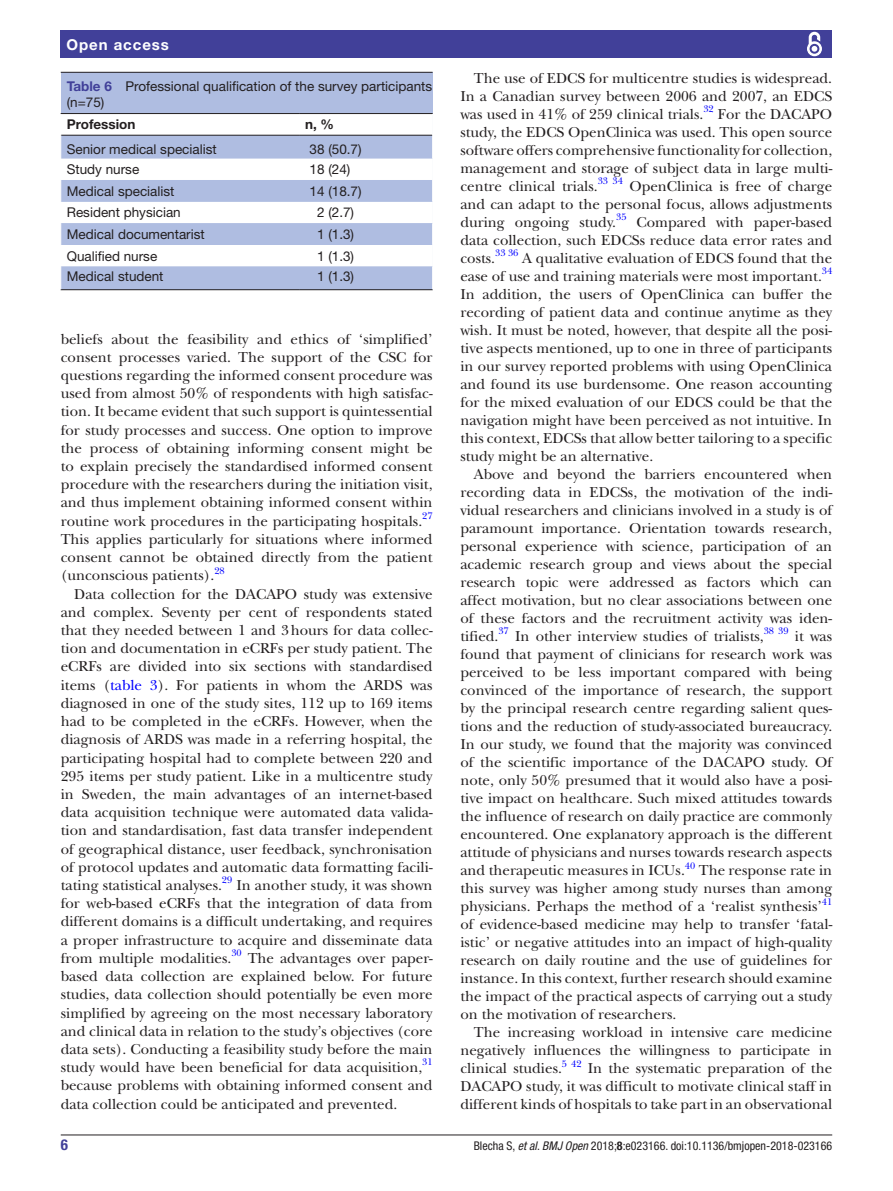
<style>
.page{position:relative;width:893px;height:1191px;background:#fff}
.page>*{position:absolute;margin:0;border:0;box-sizing:border-box;transform-origin:0 0}
.t1{font:15px/18px "New Baskerville";color:#231f20;text-align:justify}
.t2{font:700 15px "Helvetica Neue LT Std";letter-spacing:.065em;color:#fff}
.t3{font:700 condensed 15px "Helvetica Neue LT Std";color:#414099}
.t4{font:13.5px/16.5px "Helvetica Neue LT Std";color:#231f20}
.t5{font:700 13.5px "Helvetica Neue LT Std";color:#231f20}
.t6{font:condensed 12px "Helvetica Neue LT Std";color:#231f20}
.t7{font:9.9px "New Baskerville";color:#00f}
.s1{font-weight:700;color:#414099}
.s2{color:#00f}
.s3{font-style:italic}
.s4{font-weight:700}
</style>
<div class="page">
<hr style="left:61px;top:1134px;width:771px;height:1px;background:#231f20">
<div style="left:61px;top:31px;width:771px;height:27px;background:#414099"></div>
<svg style="left:807px;top:31px;width:15px;height:26px"></svg>
<div style="left:61px;top:73px;width:372px;height:217px;background:#afbde1"></div>
<hr style="left:61px;top:72px;width:372px;height:1px;background:#231f20">
<svg style="left:61px;top:114px;width:371px;height:21px;background:#fbfbfb"></svg>
<svg style="left:61px;top:136px;width:371px;height:153px"></svg>
<hr style="left:61px;top:113px;width:238px;height:1px;background:#231f20">
<hr style="left:61px;top:135px;width:238px;height:1px;background:#231f20">
<hr style="left:299px;top:113px;width:134px;height:1px;background:#231f20">
<hr style="left:299px;top:135px;width:133px;height:1px;background:#231f20">
<hr style="left:61px;top:289px;width:238px;height:1px;background:#231f20">
<hr style="left:299px;top:289px;width:134px;height:1px;background:#231f20">
<svg style="left:432px;top:114px;width:1px;height:175px"></svg>
<p class="t2" style="left:66px;top:35px;width:104px">Open access</p>
<p class="t4" style="left:67px;top:77px;width:367px"><span class="s1">Table 6</span> Professional qualification of the survey participants (n=75)</p>
<p class="t5" style="left:67px;top:116px;width:70px">Profession</p>
<p class="t5" style="left:305px;top:116px;width:31px">n, %</p>
<p class="t4" style="left:67px;top:141px;width:152px">Senior medical specialist</p>
<p class="t4" style="left:310px;top:141px;width:54px">38 (50.7)</p>
<p class="t4" style="left:67px;top:161px;width:74px">Study nurse</p>
<p class="t4" style="left:310px;top:161px;width:42px">18 (24)</p>
<p class="t4" style="left:67px;top:182px;width:109px">Medical specialist</p>
<p class="t4" style="left:310px;top:182px;width:54px">14 (18.7)</p>
<p class="t4" style="left:67px;top:204px;width:116px">Resident physician</p>
<p class="t4" style="left:317px;top:204px;width:39px">2 (2.7)</p>
<p class="t4" style="left:67px;top:226px;width:140px">Medical documentarist</p>
<p class="t4" style="left:317px;top:226px;width:39px">1 (1.3)</p>
<p class="t4" style="left:67px;top:247px;width:92px">Qualified nurse</p>
<p class="t4" style="left:317px;top:247px;width:39px">1 (1.3)</p>
<p class="t4" style="left:67px;top:267px;width:98px">Medical student</p>
<p class="t4" style="left:317px;top:267px;width:39px">1 (1.3)</p>
<p class="t1" style="left:61px;top:330px;width:373px">beliefs about the feasibility and ethics of ‘simplified’ consent processes varied. The support of the CSC for questions regarding the informed consent procedure was used from almost 50% of respondents with high satisfac&shy;tion. It became evident that such support is quintessential for study processes and success. One option to improve the process of obtaining informing consent might be to explain precisely the standardised informed consent procedure with the researchers during the initiation visit, and thus implement obtaining informed consent within routine work procedures in the participating hospitals.<sup>27<br></sup>This applies particularly for situations where informed consent cannot be obtained directly from the patient (unconscious patients).</p>
<p class="t7" style="left:214px;top:564px;width:12px">28</p>
<p class="t1" style="left:61px;top:585px;width:373px;text-indent:14px">Data collection for the DACAPO study was extensive and complex. Seventy per cent of respondents stated that they needed between 1 and 3hours for data collec&shy;tion and documentation in eCRFs per study patient. The eCRFs are divided into six sections with standardised items (<span class="s2">table 3</span>). For patients in whom the ARDS was diagnosed in one of the study sites, 112 up to 169 items had to be completed in the eCRFs. However, when the diagnosis of ARDS was made in a referring hospital, the participating hospital had to complete between 220 and 295 items per study patient. Like in a multicentre study in Sweden, the main advantages of an internet-based data acquisition technique were automated data valida&shy;tion and standardisation, fast data transfer independent of geographical distance, user feedback, synchronisation of protocol updates and automatic data formatting facili&shy;tating statistical analyses.<sup>29</sup> In another study, it was shown for web-based eCRFs that the integration of data from different domains is a difficult undertaking, and requires a proper infrastructure to acquire and disseminate data from multiple modalities.</p>
<p class="t7" style="left:231px;top:947px;width:12px">30</p>
<p class="t1" style="left:61px;top:949px;width:373px;text-indent:187px">The advantages over paper&shy;based data collection are explained below. For future studies, data collection should potentially be even more simplified by agreeing on the most necessary laboratory and clinical data in relation to the study’s objectives (core data sets). Conducting a feasibility study before the main study would have been beneficial for data acquisition,</p>
<p class="t7" style="left:422px;top:1056px;width:12px">31</p>
<p class="t1" style="left:61px;top:1076px;width:373px">because problems with obtaining informed consent and data collection could be anticipated and prevented.</p>
<p class="t1" style="left:460px;top:69px;width:373px;text-indent:14px">The use of EDCS for multicentre studies is widespread.<br>In a Canadian survey between 2006 and 2007, an EDCS was used in 41% of 259 clinical trials.</p>
<p class="t7" style="left:703px;top:103px;width:12px">32</p>
<p class="t1" style="left:460px;top:105px;width:373px;text-indent:258px">For the DACAPO study, the EDCS OpenClinica was used. This open source software offers comprehensive functionality for collection, management and storage of subject data in large multi&shy;centre clinical trials.</p>
<p class="t7" style="left:598px;top:175px;width:27px">33 34</p>
<p class="t1" style="left:460px;top:177px;width:373px;text-indent:169px">OpenClinica is free of charge and can adapt to the personal focus, allows adjustments during ongoing study.</p>
<p class="t7" style="left:616px;top:211px;width:12px">35</p>
<p class="t1" style="left:460px;top:213px;width:373px;text-indent:176px">Compared with paper-based data collection, such EDCSs reduce data error rates and costs.</p>
<p class="t7" style="left:495px;top:247px;width:25px">33 36</p>
<p class="t1" style="left:460px;top:249px;width:373px;text-indent:62px">A qualitative evaluation of EDCS found that the ease of use and training materials were most important.</p>
<p class="t7" style="left:822px;top:265px;width:12px">34</p>
<p class="t1" style="left:460px;top:285px;width:373px">In addition, the users of OpenClinica can buffer the recording of patient data and continue anytime as they wish. It must be noted, however, that despite all the posi&shy;tive aspects mentioned, up to one in three of participants in our survey reported problems with using OpenClinica and found its use burdensome. One reason accounting for the mixed evaluation of our EDCS could be that the navigation might have been perceived as not intuitive. In this context, EDCSs that allow better tailoring to a specific study might be an alternative.</p>
<p class="t1" style="left:460px;top:465px;width:373px;text-indent:14px">Above and beyond the barriers encountered when recording data in EDCSs, the motivation of the indi&shy;vidual researchers and clinicians involved in a study is of paramount importance. Orientation towards research, personal experience with science, participation of an academic research group and views about the special research topic were addressed as factors which can affect motivation, but no clear associations between one of these factors and the recruitment activity was iden&shy;tified.</p>
<p class="t7" style="left:498px;top:625px;width:12px">37</p>
<p class="t1" style="left:515px;top:627px;width:250px">In other interview studies of trialists,</p>
<p class="t7" style="left:764px;top:625px;width:26px">38 39</p>
<p class="t1" style="left:460px;top:627px;width:373px;text-indent:334px">it was found that payment of clinicians for research work was perceived to be less important compared with being convinced of the importance of research, the support by the principal research centre regarding salient ques&shy;tions and the reduction of study-associated bureaucracy.<br>In our study, we found that the majority was convinced of the scientific importance of the DACAPO study. Of note, only 50% presumed that it would also have a posi&shy;tive impact on healthcare. Such mixed attitudes towards the influence of research on daily practice are commonly encountered. One explanatory approach is the different attitude of physicians and nurses towards research aspects and therapeutic measures in ICUs.</p>
<p class="t7" style="left:685px;top:859px;width:12px">40</p>
<p class="t1" style="left:460px;top:861px;width:373px;text-indent:238px">The response rate in this survey was higher among study nurses than among physicians. Perhaps the method of a ‘realist synthesis’</p>
<p class="t7" style="left:822px;top:895px;width:12px">41</p>
<p class="t1" style="left:460px;top:915px;width:373px">of evidence-based medicine may help to transfer ‘fatal&shy;istic’ or negative attitudes into an impact of high-quality research on daily routine and the use of guidelines for instance. In this context, further research should examine the impact of the practical aspects of carrying out a study on the motivation of researchers.</p>
<p class="t1" style="left:460px;top:1023px;width:373px;text-indent:14px">The increasing workload in intensive care medicine negatively influences the willingness to participate in clinical studies.<sup>5</sup> <sup>42</sup> In the systematic preparation of the DACAPO study, it was difficult to motivate clinical staff in different kinds of hospitals to take part in an observational</p>
<p class="t3" style="left:61px;top:1135px;width:9px">6</p>
<p class="t6" style="left:474px;top:1138px;width:360px">Blecha S, <span class="s3">et al</span>. <span class="s3">BMJ Open</span> 2018;<span class="s4">8</span>:e023166. doi:10.1136/bmjopen-2018-023166</p>
</div>
